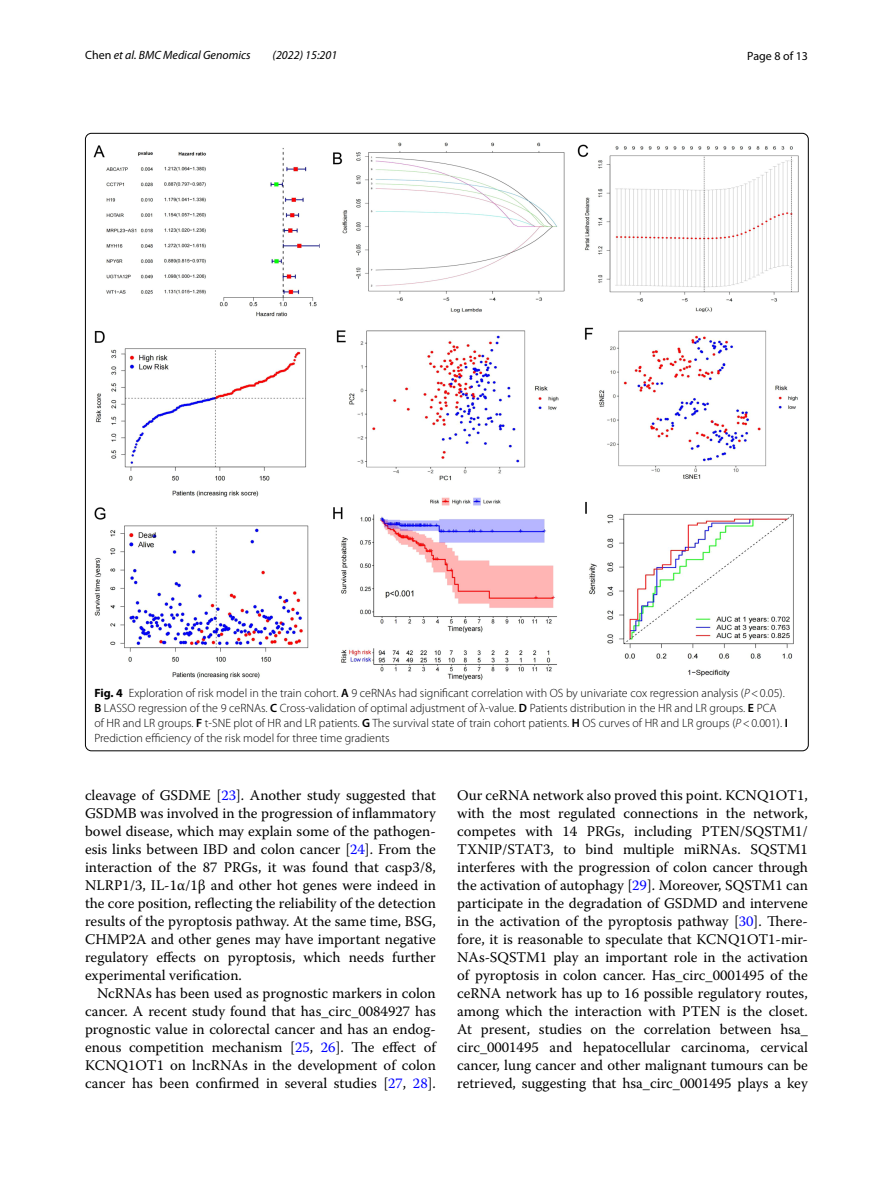
<style>
.page{position:relative;width:893px;height:1187px;background:#fff}
.page>*{position:absolute;margin:0;border:0;box-sizing:border-box;transform-origin:0 0}
.t1{font:14.7px/18px "Warnock Pro";color:#000;text-align:justify}
.t2{font:300 12px/15px "Myriad Pro";color:#000}
.t3{font:italic 12px "Myriad Pro";color:#000}
.t4{font:12px "Myriad Pro";color:#000}
.s1{font-style:normal}
.s2{font-weight:700}
.s3{font-weight:600}
.s4{font-style:italic}
.s5{color:#00f}
</style>
<div class="page">
<img style="left:94px;top:142px;width:705px;height:539px">
<p class="t3" style="left:85px;top:48px;width:167px"><span class="s1">Chen</span> et al. BMC Medical Genomics</p>
<p class="t3" style="left:273px;top:48px;width:66px">(2022) 15:201</p>
<p class="t4" style="left:747px;top:48px;width:62px">Page 8 of 13</p>
<p class="t2" style="left:94px;top:685px;width:695px"><span class="s2">Fig. 4</span> Exploration of risk model in the train cohort. <span class="s3">A</span> 9 ceRNAs had significant correlation with OS by univariate cox regression analysis (<span class="s4">P</span>&lt;0.05).<br><span class="s3">B</span> LASSO regression of the 9 ceRNAs. <span class="s3">C</span> Cross-validation of optimal adjustment of λ-value. <span class="s3">D</span> Patients distribution in the HR and LR groups. <span class="s3">E</span> PCA of HR and LR groups. <span class="s3">F</span> t-SNE plot of HR and LR patients. <span class="s3">G</span> The survival state of train cohort patients. <span class="s3">H</span> OS curves of HR and LR groups (<span class="s4">P</span>&lt;0.001). <span class="s3">I </span>Prediction efficiency of the risk model for three time gradients</p>
<p class="t1" style="left:85px;top:785px;width:352px">cleavage of GSDME [<span class="s5">23</span>]. Another study suggested that GSDMB was involved in the progression of inflammatory bowel disease, which may explain some of the pathogen&shy;esis links between IBD and colon cancer [<span class="s5">24</span>]. From the interaction of the 87 PRGs, it was found that casp3/8, NLRP1/3, IL-1α/1β and other hot genes were indeed in the core position, reflecting the reliability of the detection results of the pyroptosis pathway. At the same time, BSG, CHMP2A and other genes may have important negative regulatory effects on pyroptosis, which needs further experimental verification.</p>
<p class="t1" style="left:85px;top:983px;width:352px;text-indent:12px">NcRNAs has been used as prognostic markers in colon cancer. A recent study found that has_circ_0084927 has prognostic value in colorectal cancer and has an endog&shy;enous competition mechanism [<span class="s5">25</span>, <span class="s5">26</span>]. The effect of KCNQ1OT1 on lncRNAs in the development of colon cancer has been confirmed in several studies [<span class="s5">27</span>, <span class="s5">28</span>].</p>
<p class="t1" style="left:457px;top:785px;width:352px">Our ceRNA network also proved this point. KCNQ1OT1, with the most regulated connections in the network, competes with 14 PRGs, including PTEN/SQSTM1/ TXNIP/STAT3, to bind multiple miRNAs. SQSTM1 interferes with the progression of colon cancer through the activation of autophagy [<span class="s5">29</span>]. Moreover, SQSTM1 can participate in the degradation of GSDMD and intervene in the activation of the pyroptosis pathway [<span class="s5">30</span>]. There&shy;fore, it is reasonable to speculate that KCNQ1OT1-mir-NAs-SQSTM1 play an important role in the activation of pyroptosis in colon cancer. Has_circ_0001495 of the ceRNA network has up to 16 possible regulatory routes, among which the interaction with PTEN is the closet.<br>At present, studies on the correlation between hsa_ circ_0001495 and hepatocellular carcinoma, cervical cancer, lung cancer and other malignant tumours can be retrieved, suggesting that hsa_circ_0001495 plays a key</p>
</div>
